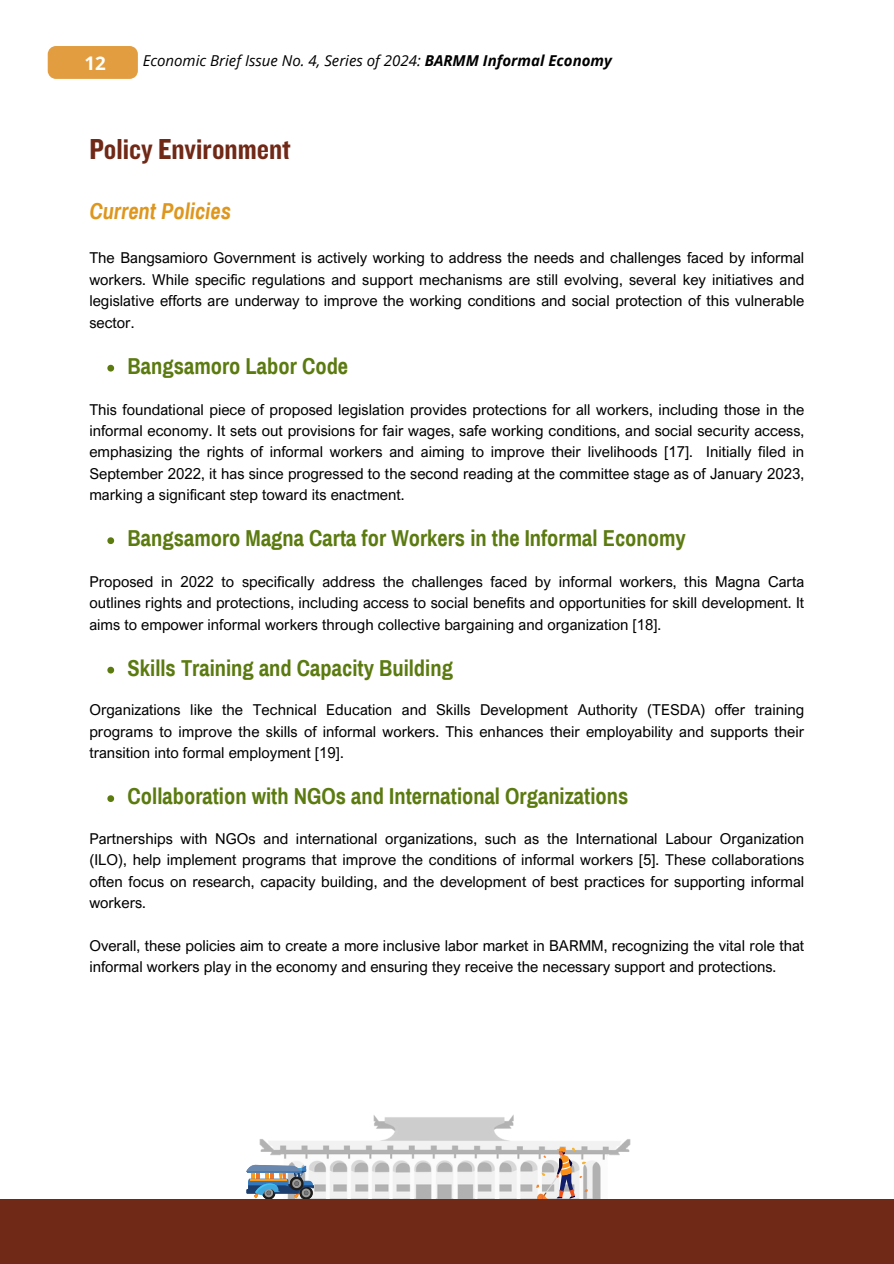
<style>
.page{position:relative;width:894px;height:1264px;background:#fff}
.page>*{position:absolute;margin:0;border:0;box-sizing:border-box;transform-origin:0 0}
.t1{font:30px "Knockout 50";color:#712917}
.t2{font:700 22.5px "Archivo Narrow";color:#5b7a10}
.t3{font:italic 700 22.5px "Archivo Narrow";color:#de961d}
.t4{font:700 18.75px "Open Sans";color:#fff}
.t5{font:15px/21.3px "Arial Nova";color:#000;text-align:justify}
.t6{font:italic 15px "Open Sans";color:#000}
.s1{font-weight:700}
</style>
<div class="page">
<img style="left:259px;top:1115px;width:372px;height:84px">
<svg style="left:536px;top:1146px;width:52px;height:53px"></svg>
<svg style="left:246px;top:1164px;width:68px;height:35px"></svg>
<hr style="left:250px;top:1179px;width:36px;height:2px;background:#f99c1c">
<div style="left:0;top:1199px;width:893px;height:64px;background:#712917"></div>
<div style="left:48px;top:46px;width:90px;height:33px;background:#e29d40"></div>
<svg style="left:107px;top:365px;width:7px;height:6px"></svg>
<svg style="left:107px;top:537px;width:7px;height:7px"></svg>
<svg style="left:107px;top:666px;width:7px;height:7px"></svg>
<svg style="left:107px;top:795px;width:7px;height:7px"></svg>
<p class="t4" style="left:84px;top:49px;width:23px">12</p>
<p class="t6" style="left:143px;top:50px;width:470px">Economic Brief Issue No. 4, Series of 2024: <span class="s1">BARMM Informal Economy</span></p>
<h1 class="t1" style="left:89px;top:130px;width:203px">Policy Environment</h1>
<h2 class="t3" style="left:89px;top:199px;width:143px">Current Policies</h2>
<p class="t5" style="left:89px;top:247px;width:716px">The Bangsamioro Government is actively working to address the needs and challenges faced by informal workers. While specific regulations and support mechanisms are still evolving, several key initiatives and legislative efforts are underway to improve the working conditions and social protection of this vulnerable sector.</p>
<p class="t2" style="left:128px;top:354px;width:222px">Bangsamoro Labor Code</p>
<p class="t5" style="left:89px;top:398px;width:716px">This foundational piece of proposed legislation provides protections for all workers, including those in the informal economy. It sets out provisions for fair wages, safe working conditions, and social security access, emphasizing the rights of informal workers and aiming to improve their livelihoods [17]. Initially filed in September 2022, it has since progressed to the second reading at the committee stage as of January 2023, marking a significant step toward its enactment.</p>
<p class="t2" style="left:128px;top:526px;width:559px">Bangsamoro Magna Carta for Workers in the Informal Economy</p>
<p class="t5" style="left:89px;top:570px;width:716px">Proposed in 2022 to specifically address the challenges faced by informal workers, this Magna Carta outlines rights and protections, including access to social benefits and opportunities for skill development. It aims to empower informal workers through collective bargaining and organization [18].</p>
<p class="t2" style="left:128px;top:656px;width:327px">Skills Training and Capacity Building</p>
<p class="t5" style="left:89px;top:699px;width:716px">Organizations like the Technical Education and Skills Development Authority (TESDA) offer training programs to improve the skills of informal workers. This enhances their employability and supports their transition into formal employment [19].</p>
<p class="t2" style="left:128px;top:784px;width:502px">Collaboration with NGOs and International Organizations</p>
<p class="t5" style="left:89px;top:827px;width:716px">Partnerships with NGOs and international organizations, such as the International Labour Organization (ILO), help implement programs that improve the conditions of informal workers [5]. These collaborations often focus on research, capacity building, and the development of best practices for supporting informal workers.</p>
<p class="t5" style="left:89px;top:934px;width:716px">Overall, these policies aim to create a more inclusive labor market in BARMM, recognizing the vital role that informal workers play in the economy and ensuring they receive the necessary support and protections.</p>
</div>
